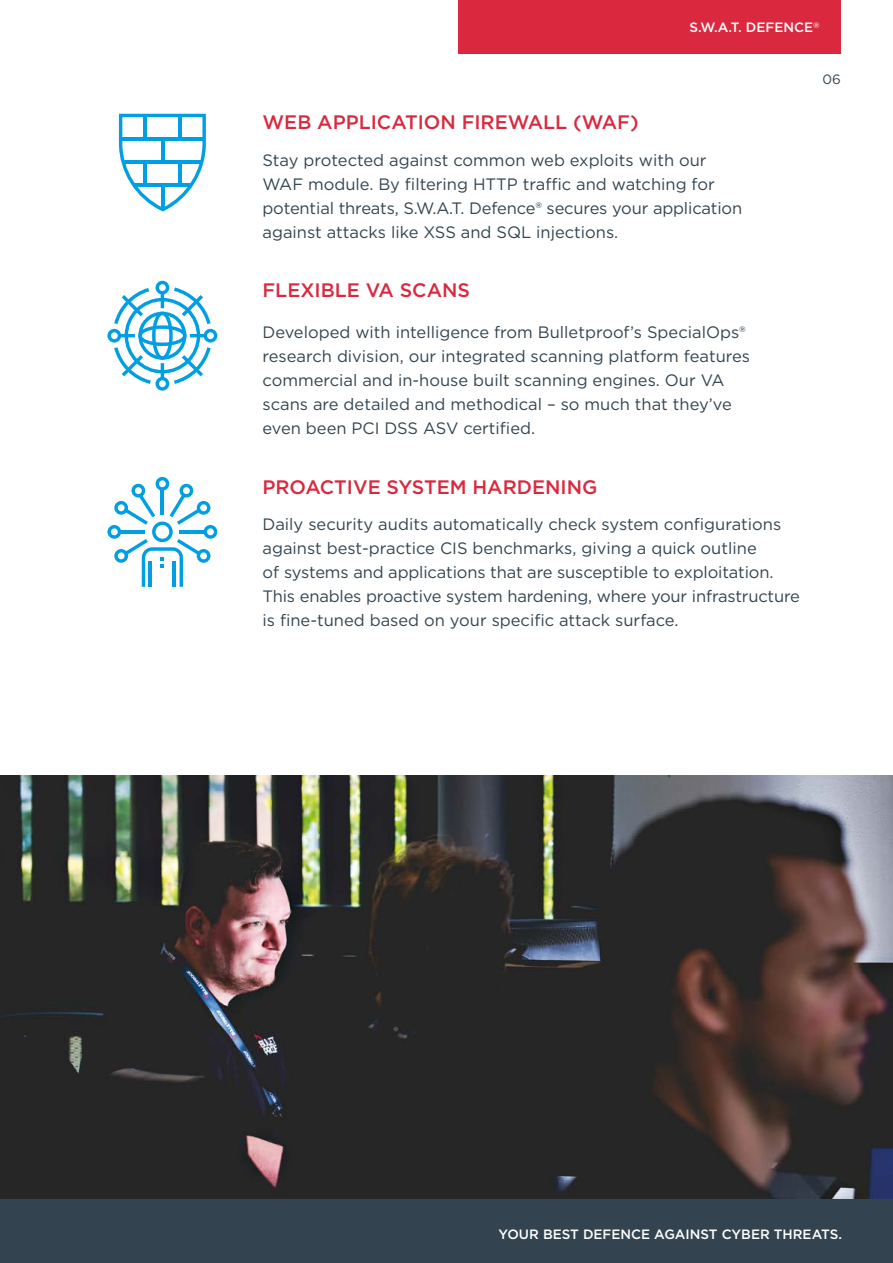
<style>
.page{position:relative;width:893px;height:1263px;background:#fff}
.page>*{position:absolute;margin:0;border:0;box-sizing:border-box;transform-origin:0 0}
.t1{font:500 19.5px "Gotham";color:#da293f}
.t2{font:16.5px/24px "Gotham";color:#334450}
.t3{font:500 13.5px "Gotham";color:#fff}
.t4{font:13.5px "Gotham";color:#334450}
</style>
<div class="page">
<div style="left:458px;top:0;width:383px;height:54px;background:#da293f"></div>
<img style="left:0;top:775px;width:893px;height:425px">
<svg style="left:119px;top:114px;width:87px;height:97px"></svg>
<hr style="left:121px;top:137px;width:83px;height:3px;background:#009fe3">
<hr style="left:122px;top:160px;width:81px;height:4px;background:#009fe3">
<hr style="left:133px;top:184px;width:59px;height:3px;background:#009fe3">
<hr style="left:144px;top:115px;width:3px;height:23px;background:#009fe3">
<hr style="left:178px;top:115px;width:3px;height:23px;background:#009fe3">
<hr style="left:161px;top:139px;width:3px;height:23px;background:#009fe3">
<hr style="left:144px;top:163px;width:3px;height:22px;background:#009fe3">
<hr style="left:178px;top:163px;width:3px;height:22px;background:#009fe3">
<hr style="left:161px;top:187px;width:3px;height:22px;background:#009fe3">
<svg style="left:107px;top:281px;width:110px;height:110px"></svg>
<svg style="left:107px;top:477px;width:110px;height:110px"></svg>
<div style="left:0;top:1200px;width:893px;height:63px;background:#334450"></div>
<p class="t3" style="left:690px;top:18px;width:132px">S.W.A.T. DEFENCE<sup>®</sup></p>
<p class="t1" style="left:262px;top:110px;width:378px">WEB APPLICATION FIREWALL (WAF)</p>
<p class="t2" style="left:262px;top:148px;width:481px">Stay protected against common web exploits with our WAF module. By filtering HTTP traffic and watching for potential threats, S.W.A.T. Defence® secures your application against attacks like XSS and SQL injections.</p>
<p class="t1" style="left:262px;top:278px;width:209px">FLEXIBLE VA SCANS</p>
<p class="t2" style="left:262px;top:320px;width:489px">Developed with intelligence from Bulletproof’s SpecialOps® research division, our integrated scanning platform features commercial and in-house built scanning engines. Our VA scans are detailed and methodical – so much that they’ve even been PCI DSS ASV certified.</p>
<p class="t1" style="left:262px;top:474px;width:336px">PROACTIVE SYSTEM HARDENING</p>
<p class="t2" style="left:262px;top:512px;width:539px">Daily security audits automatically check system configurations against best-practice CIS benchmarks, giving a quick outline<br>of systems and applications that are susceptible to exploitation.<br>This enables proactive system hardening, where your infrastructure is fine-tuned based on your specific attack surface.</p>
<p class="t4" style="left:822px;top:70px;width:20px">06</p>
<p class="t3" style="left:499px;top:1225px;width:345px">YOUR BEST DEFENCE AGAINST CYBER THREATS.</p>
</div>
